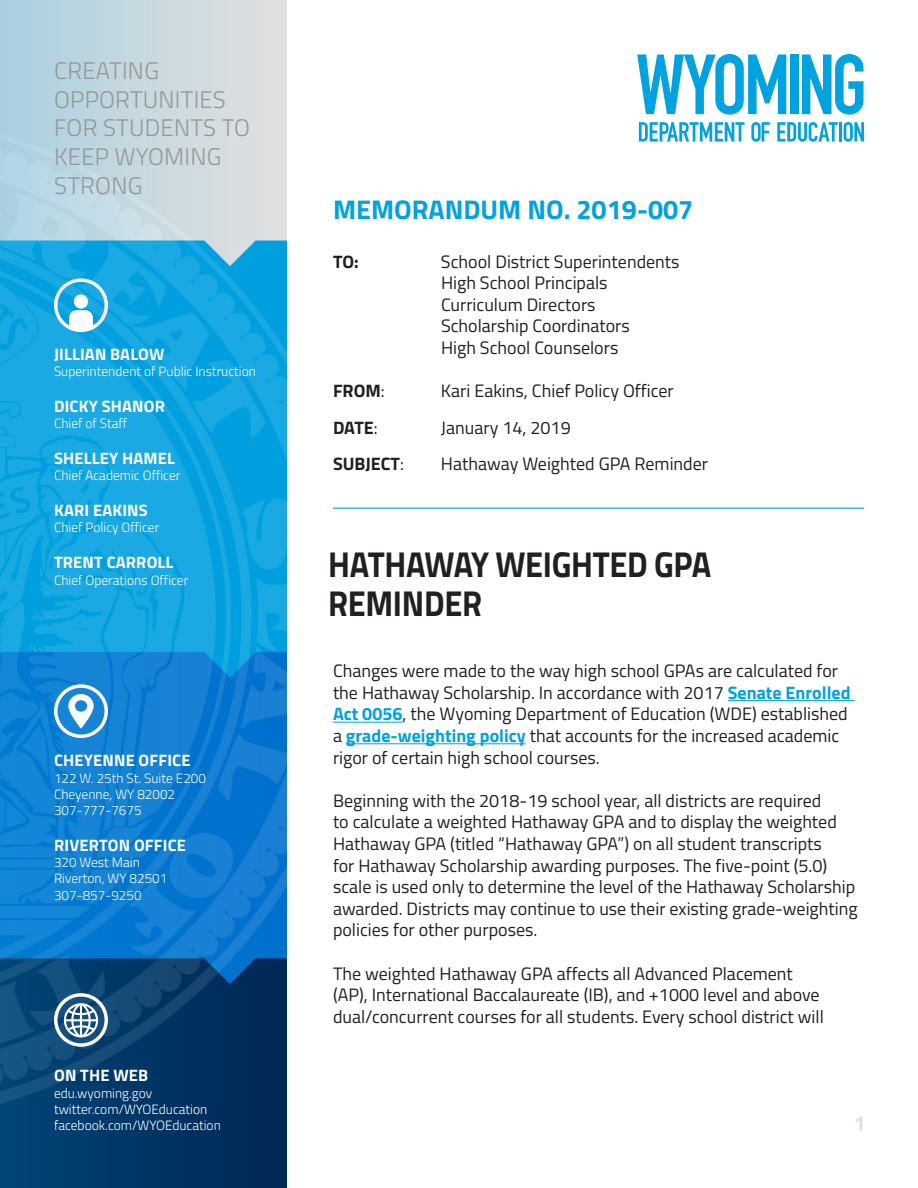
<style>
.page{position:relative;width:918px;height:1188px;background:#fff}
.page>*{position:absolute;margin:0;border:0;box-sizing:border-box;transform-origin:0 0}
.Headline{font:700 36px/39px "Titillium Web";letter-spacing:-.01em;color:#231f20;scale:.9 1}
.Section_Title{font:700 27px "Titillium Web";color:#00a2df}
.t1{font:300 24px/28.8px "Titillium Web";letter-spacing:.01em;color:#969696}
.t2{font:700 21px "Titillium Web";color:#e1e1e1}
.t3{font:18px/21.6px "Titillium Web";color:#231f20}
.t4{font:700 18px "Titillium Web";color:#231f20}
.Sidebar_Title{font:700 16.5px "Titillium Web";letter-spacing:.01em;color:#fff}
.Sidebar_Description{font:300 13.5px "Titillium Web";color:#fff}
.s1{font-weight:400}
.s2{font-weight:700;color:#00a2df}
</style>
<div class="page">
<img style="left:0;top:0;width:286px;height:1188px">
<hr style="left:728px;top:700px;width:127px;height:1px;background:#00a2df">
<hr style="left:333px;top:722px;width:70px;height:1px;background:#00a2df">
<hr style="left:346px;top:744px;width:180px;height:1px;background:#00a2df">
<svg style="left:54px;top:993px;width:54px;height:54px"></svg>
<svg style="left:54px;top:684px;width:54px;height:54px"></svg>
<svg style="left:54px;top:278px;width:54px;height:54px"></svg>
<svg style="left:637px;top:54px;width:149px;height:61px"></svg>
<div style="left:790px;top:55px;width:8px;height:59px;background:#00a2df"></div>
<svg style="left:802px;top:54px;width:62px;height:61px"></svg>
<svg style="left:639px;top:122px;width:106px;height:20px"></svg>
<svg style="left:751px;top:122px;width:19px;height:20px"></svg>
<svg style="left:777px;top:122px;width:61px;height:20px"></svg>
<hr style="left:839px;top:122px;width:3px;height:20px;background:#00a2df">
<svg style="left:844px;top:122px;width:20px;height:20px"></svg>
<hr style="left:333px;top:508px;width:531px;height:1px;background:#00a2df">
<p class="t1" style="left:54px;top:55px;width:197px">CREATING<br>OPPORTUNITIES<br>FOR STUDENTS TO<br>KEEP WYOMING<br>STRONG</p>
<p class="Sidebar_Title" style="left:54px;top:341px;width:112px">JILLIAN BALOW</p>
<p class="Sidebar_Description" style="left:54px;top:361px;width:203px">Superintendent of Public Instruction</p>
<p class="Sidebar_Title" style="left:54px;top:393px;width:112px">DICKY SHANOR</p>
<p class="Sidebar_Description" style="left:54px;top:414px;width:75px">Chief of Staff</p>
<p class="Sidebar_Title" style="left:54px;top:446px;width:122px">SHELLEY HAMEL</p>
<p class="Sidebar_Description" style="left:54px;top:466px;width:128px">Chief Academic Officer</p>
<p class="Sidebar_Title" style="left:54px;top:498px;width:95px">KARI EAKINS</p>
<p class="Sidebar_Description" style="left:54px;top:518px;width:107px">Chief Policy Officer</p>
<p class="Sidebar_Title" style="left:54px;top:550px;width:121px">TRENT CARROLL</p>
<p class="Sidebar_Description" style="left:54px;top:570px;width:136px">Chief Operations Officer</p>
<p class="Sidebar_Title" style="left:54px;top:748px;width:138px">CHEYENNE OFFICE</p>
<p class="Sidebar_Description" style="left:54px;top:768px;width:154px">122 W. 25th St. Suite E200</p>
<p class="Sidebar_Description" style="left:54px;top:784px;width:123px">Cheyenne, WY 82002</p>
<p class="Sidebar_Description" style="left:54px;top:801px;width:89px">307-777-7675</p>
<p class="Sidebar_Title" style="left:54px;top:833px;width:133px">RIVERTON OFFICE</p>
<p class="Sidebar_Description" style="left:54px;top:853px;width:87px">320 West Main</p>
<p class="Sidebar_Description" style="left:54px;top:869px;width:115px">Riverton, WY 82501</p>
<p class="Sidebar_Description" style="left:54px;top:885px;width:89px">307-857-9250</p>
<p class="Sidebar_Title" style="left:54px;top:1063px;width:96px">ON THE WEB</p>
<p class="Sidebar_Description" style="left:54px;top:1083px;width:100px">edu.wyoming.gov</p>
<p class="Sidebar_Description" style="left:54px;top:1099px;width:155px">twitter.com/WYOEducation</p>
<p class="Sidebar_Description" style="left:54px;top:1116px;width:168px">facebook.com/WYOEducation</p>
<p class="Section_Title" style="left:333px;top:189px;width:362px">MEMORANDUM NO. 2019-007</p>
<p class="t4" style="left:333px;top:248px;width:27px">TO:</p>
<p class="t3" style="left:441px;top:250px;width:240px">School District Superintendents</p>
<p class="t3" style="left:441px;top:271px;width:168px">High School Principals</p>
<p class="t3" style="left:441px;top:293px;width:156px">Curriculum Directors</p>
<p class="t3" style="left:441px;top:314px;width:190px">Scholarship Coordinators</p>
<p class="t3" style="left:441px;top:336px;width:179px">High School Counselors</p>
<p class="t4" style="left:333px;top:377px;width:53px">FROM<span class="s1">:</span></p>
<p class="t3" style="left:441px;top:379px;width:234px">Kari Eakins, Chief Policy Officer</p>
<p class="t4" style="left:333px;top:414px;width:46px">DATE<span class="s1">:</span></p>
<p class="t3" style="left:441px;top:416px;width:131px">January 14, 2019</p>
<p class="t4" style="left:333px;top:450px;width:72px">SUBJECT<span class="s1">:</span></p>
<p class="t3" style="left:441px;top:452px;width:269px">Hathaway Weighted GPA Reminder</p>
<p class="Headline" style="left:328px;top:543px;width:427px">HATHAWAY WEIGHTED GPA<br>REMINDER</p>
<p class="t3" style="left:333px;top:659px;width:519px">Changes were made to the way high school GPAs are calculated for the Hathaway Scholarship. In accordance with 2017 <span class="s2">Senate Enrolled Act 0056</span>, the Wyoming Department of Education (WDE) established a <span class="s2">grade-weighting policy</span> that accounts for the increased academic rigor of certain high school courses.</p>
<p class="t3" style="left:333px;top:789px;width:526px">Beginning with the 2018-19 school year, all districts are required<br>to calculate a weighted Hathaway GPA and to display the weighted Hathaway GPA (titled “Hathaway GPA”) on all student transcripts<br>for Hathaway Scholarship awarding purposes. The five-point (5.0) scale is used only to determine the level of the Hathaway Scholarship awarded. Districts may continue to use their existing grade-weighting policies for other purposes.</p>
<p class="t3" style="left:333px;top:962px;width:492px">The weighted Hathaway GPA affects all Advanced Placement (AP), International Baccalaureate (IB), and +1000 level and above dual/concurrent courses for all students. Every school district will</p>
<p class="t2" style="left:854px;top:1107px;width:13px">1</p>
</div>
